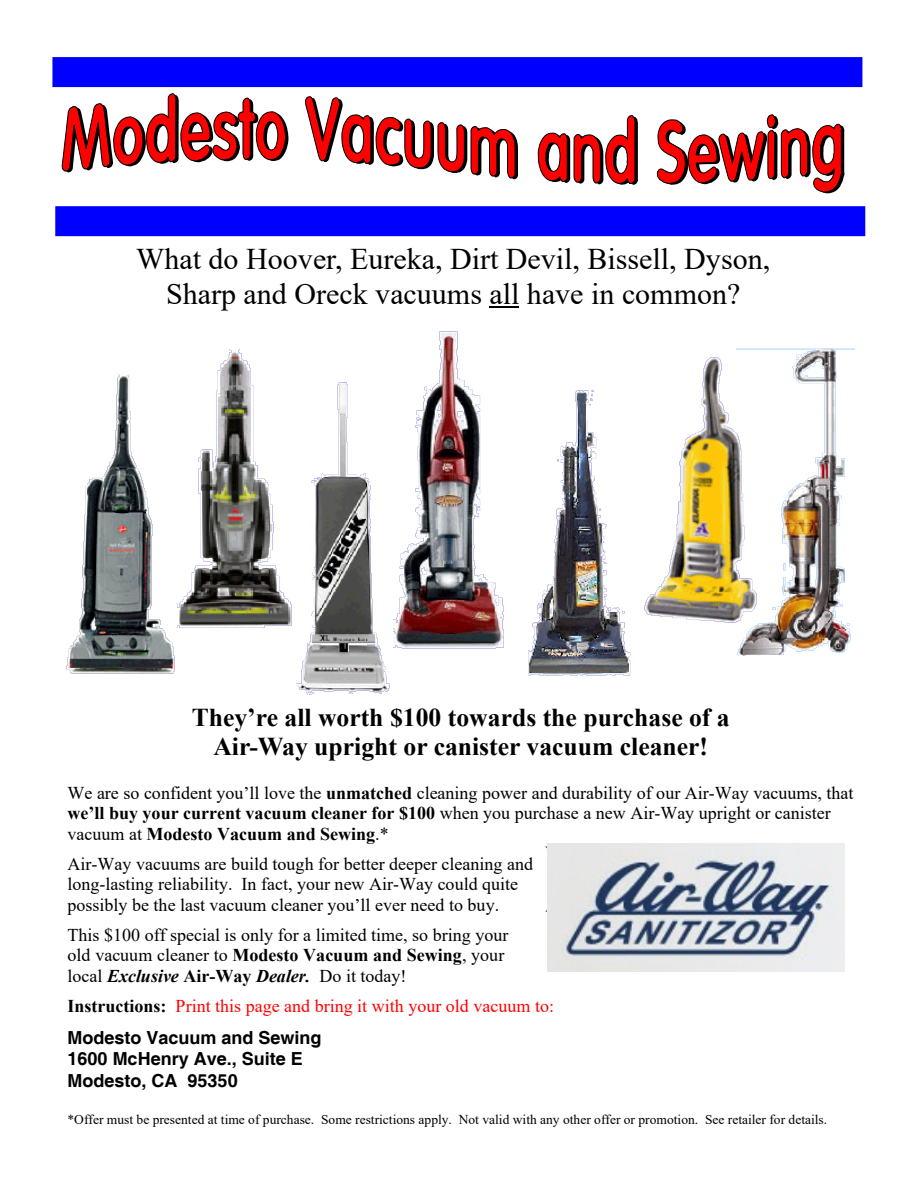
<style>
.page{position:relative;width:918px;height:1188px;background:#fff}
.page>*{position:absolute;margin:0;border:0;box-sizing:border-box;transform-origin:0 0}
.t1{font:30px/34.5px "Times New Roman";color:#000;text-align:center}
.t2{font:700 25.65px/29.5px "Times New Roman";color:#000;text-align:center}
.t3{font:18px/20.7px "Times New Roman";color:#000}
.t4{font:700 18px/21.5px "Helvetica";color:#000}
.t5{font:18px "Times New Roman";color:#f00}
.t6{font:13.5px "Times New Roman";color:#000}
.s1{font-weight:700}
.s2{font-weight:700;font-style:italic}
.s3{font-weight:700;color:#000}
</style>
<div class="page">
<div style="left:52px;top:57px;width:810px;height:30px;background:#00f"></div>
<svg style="left:62px;top:94px;width:226px;height:78px"></svg>
<svg style="left:305px;top:97px;width:213px;height:82px"></svg>
<svg style="left:538px;top:115px;width:100px;height:70px"></svg>
<svg style="left:657px;top:115px;width:187px;height:78px"></svg>
<div style="left:55px;top:206px;width:810px;height:30px;background:#00f"></div>
<hr style="left:490px;top:306px;width:29px;height:2px;background:#000">
<img style="left:66px;top:375px;width:111px;height:299px">
<img style="left:644px;top:357px;width:93px;height:266px">
<img style="left:177px;top:350px;width:115px;height:278px">
<img style="left:737px;top:348px;width:118px;height:308px">
<img style="left:296px;top:382px;width:94px;height:312px">
<img style="left:393px;top:331px;width:111px;height:318px">
<img style="left:528px;top:390px;width:103px;height:286px">
<img style="left:545px;top:843px;width:299px;height:80px">
<img style="left:548px;top:844px;width:296px;height:128px">
<h1 class="t1" style="left:136px;top:245px;width:636px">What do Hoover, Eureka, Dirt Devil, Bissell, Dyson,<br>Sharp and Oreck vacuums all have in common?</h1>
<h2 class="t2" style="left:192px;top:705px;width:540px">They’re all worth $100 towards the purchase of a<br>Air-Way upright or canister vacuum cleaner!</h2>
<p class="t3" style="left:68px;top:784px;width:787px">We are so confident you’ll love the <span class="s1">unmatched</span> cleaning power and durability of our Air-Way vacuums, that <span class="s1">we’ll buy your current vacuum cleaner for $100</span> when you purchase a new Air-Way upright or canister vacuum at <span class="s1">Modesto Vacuum and Sewing</span>.*</p>
<p class="t3" style="left:68px;top:855px;width:467px">Air-Way vacuums are build tough for better deeper cleaning and long-lasting reliability. In fact, your new Air-Way could quite possibly be the last vacuum cleaner you’ll ever need to buy.</p>
<p class="t3" style="left:68px;top:926px;width:442px">This $100 off special is only for a limited time, so bring your old vacuum cleaner to <span class="s1">Modesto Vacuum and Sewing</span>, your local <span class="s2">Exclusive</span> <span class="s1">Air-Way</span> <span class="s2">Dealer.</span> Do it today!</p>
<p class="t5" style="left:68px;top:999px;width:488px"><span class="s3">Instructions:</span> Print this page and bring it with your old vacuum to:</p>
<p class="t4" style="left:68px;top:1029px;width:256px">Modesto Vacuum and Sewing<br>1600 McHenry Ave., Suite E<br>Modesto, CA 95350</p>
<p class="t6" style="left:68px;top:1114px;width:761px">*Offer must be presented at time of purchase. Some restrictions apply. Not valid with any other offer or promotion. See retailer for details.</p>
</div>
